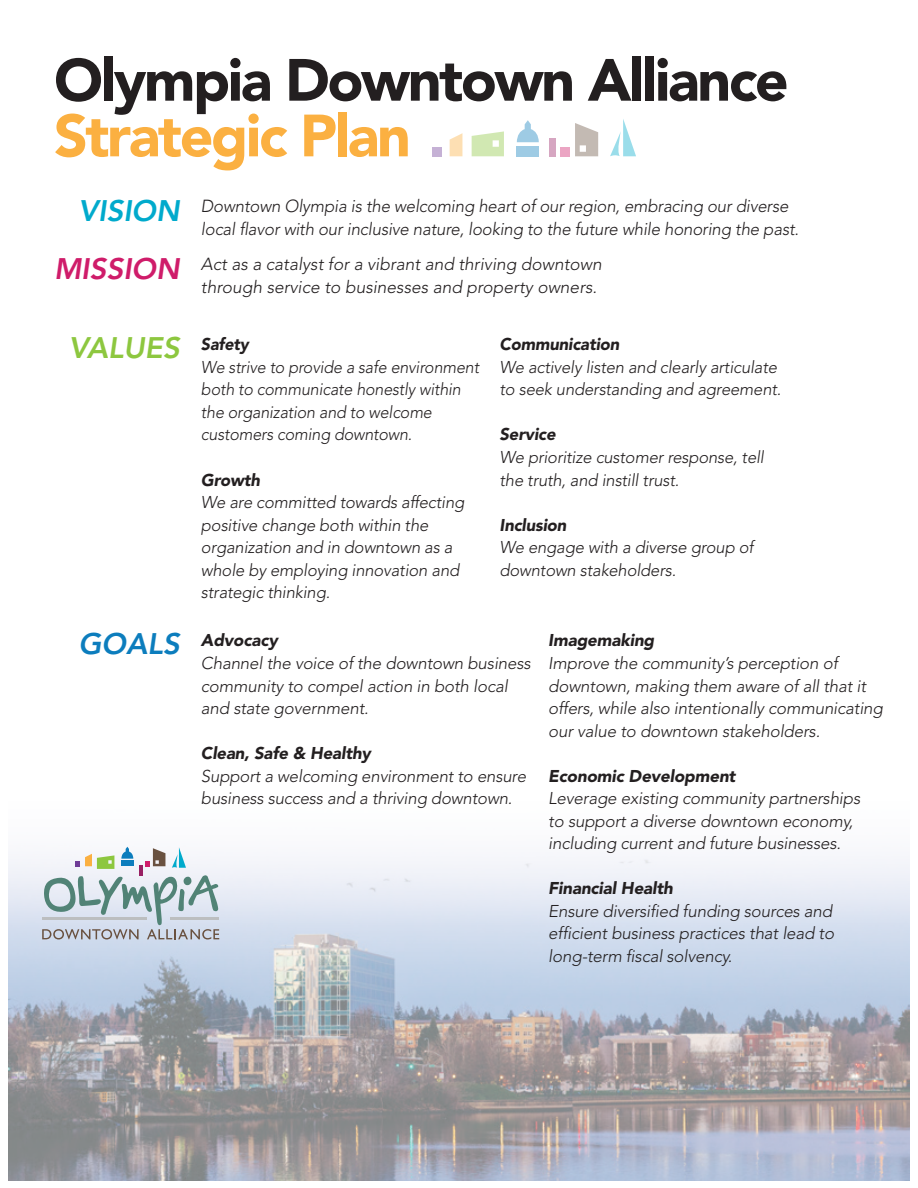
<style>
.page{position:relative;width:918px;height:1188px;background:#fff}
.page>*{position:absolute;margin:0;border:0;box-sizing:border-box;transform-origin:0 0}
.t1{font:900 58.95px "Avenir";letter-spacing:-.04em;color:#231f20}
.t2{font:900 58.95px "Avenir";letter-spacing:-.04em;color:#fbb041}
.t3{font:italic 800 29.55px "Avenir";color:#cf1c6a}
.t4{font:italic 800 29.55px "Avenir";color:#0ac}
.t5{font:italic 800 29.55px "Avenir";color:#8dc73f}
.t6{font:italic 800 29.55px "Avenir";color:#0c7dbd}
.t7{font:italic 300 17.4px/23.1px "Avenir";letter-spacing:-.01em;color:#231f20}
.t8{font:italic 300 16.95px/22.5px "Avenir";letter-spacing:-.01em;color:#231f20}
.t9{font:italic 300 16.95px/22.5px "Avenir";letter-spacing:-.01em;color:#231f20;scale:.95 1}
.t10{font:italic 900 16.95px "Avenir";letter-spacing:-.01em;color:#231f20}
.t11{font:italic 900 16.95px "Avenir";letter-spacing:-.01em;color:#231f20;scale:.95 1}
.s1{font-weight:900}
</style>
<div class="page">
<img style="left:8px;top:846px;width:902px;height:334px">
<div style="left:549px;top:138px;width:6px;height:18px;background:#d6a6c1"></div>
<svg style="left:472px;top:131px;width:32px;height:25px"></svg>
<svg style="left:575px;top:123px;width:23px;height:33px"></svg>
<svg style="left:450px;top:133px;width:12px;height:23px"></svg>
<div style="left:561px;top:147px;width:9px;height:9px;background:#eba5c3"></div>
<div style="left:432px;top:147px;width:9px;height:9px;background:#c5b1d5"></div>
<svg style="left:610px;top:119px;width:26px;height:37px"></svg>
<svg style="left:517px;top:120px;width:22px;height:22px"></svg>
<div style="left:517px;top:146px;width:22px;height:10px;background:#9ecbe4"></div>
<svg style="left:42px;top:847px;width:177px;height:92px"></svg>
<p class="t1" style="left:54px;top:45px;width:736px">Olympia Downtown Alliance</p>
<p class="t2" style="left:54px;top:100px;width:358px">Strategic Plan</p>
<p class="t4" style="left:79px;top:193px;width:103px">VISION</p>
<p class="t7" style="left:201px;top:194px;width:599px">Downtown Olympia is the welcoming heart of our region, embracing our diverse local flavor with our inclusive nature, looking to the future while honoring the past.</p>
<p class="t3" style="left:54px;top:252px;width:127px">MISSION</p>
<p class="t7" style="left:201px;top:253px;width:402px">Act as a catalyst for a vibrant and thriving downtown through service to businesses and property owners.</p>
<p class="t5" style="left:69px;top:330px;width:112px">VALUES</p>
<p class="t11" style="left:201px;top:334px;width:52px">Safety</p>
<p class="t9" style="left:201px;top:356px;width:294px">We strive to provide a safe environment both to communicate honestly within the organization and to welcome customers coming downtown.</p>
<p class="t10" style="left:201px;top:469px;width:60px">Growth</p>
<p class="t8" style="left:201px;top:491px;width:265px">We are committed towards affecting positive change both within the organization and in downtown as a whole by employing innovation and strategic thinking.</p>
<p class="t10" style="left:500px;top:334px;width:121px">Communication</p>
<p class="t8" style="left:500px;top:356px;width:283px">We actively listen and clearly articulate to seek understanding and agreement.</p>
<p class="t10" style="left:500px;top:424px;width:58px">Service</p>
<p class="t8" style="left:500px;top:446px;width:266px">We prioritize customer response, tell the truth, and instill trust.</p>
<p class="t10" style="left:500px;top:514px;width:68px">Inclusion</p>
<p class="t8" style="left:500px;top:536px;width:255px">We engage with a diverse group of downtown stakeholders.</p>
<p class="t6" style="left:79px;top:626px;width:103px">GOALS</p>
<p class="t8" style="left:201px;top:629px;width:331px"><span class="s1">Advocacy<br></span>Channel the voice of the downtown business community to compel action in both local and state government.</p>
<p class="t10" style="left:201px;top:743px;width:171px">Clean, Safe &amp; Healthy</p>
<p class="t8" style="left:201px;top:765px;width:327px">Support a welcoming environment to ensure business success and a thriving downtown.</p>
<p class="t10" style="left:548px;top:630px;width:107px">Imagemaking</p>
<p class="t8" style="left:548px;top:652px;width:336px">Improve the community’s perception of downtown, making them aware of all that it offers, while also intentionally communicating our value to downtown stakeholders.</p>
<p class="t8" style="left:548px;top:765px;width:314px"><span class="s1">Economic Development<br></span>Leverage existing community partnerships to support a diverse downtown economy, including current and future businesses.</p>
<p class="t10" style="left:548px;top:878px;width:126px">Financial Health</p>
<p class="t8" style="left:548px;top:900px;width:287px;text-align:justify">Ensure diversified funding sources and efficient business practices that lead to long-term fiscal solvency.</p>
</div>
